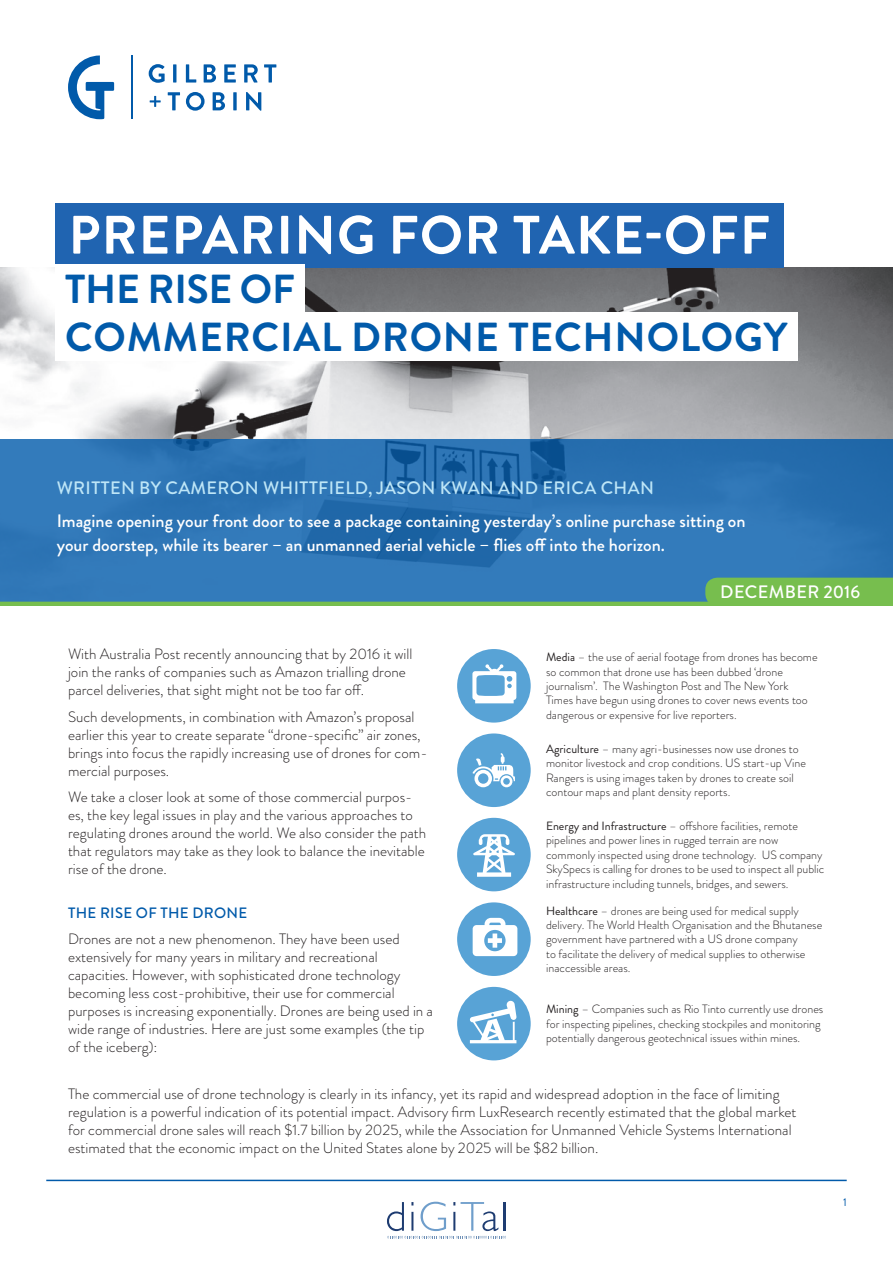
<style>
.page{position:relative;width:893px;height:1263px;background:#fff}
.page>*{position:absolute;margin:0;border:0;box-sizing:border-box;transform-origin:0 0}
.Shaded_Header__Blue{font:700 54px "Brandon Grotesque";letter-spacing:.02em;color:#fff}
.Shaded_Header__White{font:700 40.5px "Brandon Grotesque";letter-spacing:.02em;color:#015aaa}
.Shaded_Header__White-2{font:700 40.5px "Brandon Grotesque";letter-spacing:-.005em;color:#015aaa}
.Cover_Sub-SubHead_on{font:500 18px/24px "Brandon Grotesque";color:#fff}
.Cover_Sub-SubHead_on-2{font:500 18px "Brandon Grotesque";letter-spacing:.02em;color:#bee6f7}
.Date_Lozenge{font:500 18px "Brandon Grotesque";letter-spacing:.02em;color:#fff}
.Fact_Sheet___Bullet{font:300 15px/18px "Brandon Grotesque";color:#231f20}
.Fact_Sheet___Body_Co{font:300 15px/18px "Brandon Grotesque";color:#231f20}
.Fact_Sheet___Sub_Hea{font:500 15px "Brandon Grotesque";letter-spacing:.02em;color:#015aaa}
.Fact_Sheet___Body_Co-2{font:300 12px/14.4px "Brandon Grotesque";color:#231f20}
.C__Header{font:11.25px "Brandon Grotesque";color:#015aaa}
.s1{font-weight:400}
</style>
<div class="page">
<img style="left:0;top:268px;width:893px;height:171px">
<svg style="left:0;top:439px;width:893px;height:139px;background:#2b73b3"></svg>
<svg style="left:149px;top:64px;width:16px;height:19px"></svg>
<hr style="left:173px;top:64px;width:3px;height:19px;background:#015aaa">
<svg style="left:186px;top:64px;width:10px;height:19px"></svg>
<svg style="left:204px;top:64px;width:12px;height:19px"></svg>
<svg style="left:224px;top:64px;width:12px;height:19px"></svg>
<svg style="left:244px;top:64px;width:14px;height:19px"></svg>
<svg style="left:264px;top:64px;width:12px;height:19px"></svg>
<svg style="left:150px;top:96px;width:11px;height:11px"></svg>
<svg style="left:168px;top:92px;width:12px;height:18px"></svg>
<svg style="left:186px;top:92px;width:19px;height:19px"></svg>
<svg style="left:213px;top:92px;width:12px;height:18px"></svg>
<svg style="left:233px;top:92px;width:4px;height:18px"></svg>
<svg style="left:246px;top:92px;width:15px;height:19px"></svg>
<svg style="left:68px;top:56px;width:46px;height:63px"></svg>
<hr style="left:131px;top:56px;width:1px;height:63px;background:#015aaa">
<svg style="left:0;top:578px;width:893px;height:28px;background:#499096"></svg>
<div style="left:55px;top:203px;width:729px;height:65px;background:#2064b1"></div>
<div style="left:55px;top:313px;width:742px;height:48px;background:#fff"></div>
<div style="left:55px;top:265px;width:250px;height:48px;background:#fff"></div>
<hr style="left:46px;top:1180px;width:801px;height:1px;background:#015aaa">
<svg style="left:387px;top:1202px;width:119px;height:36px"></svg>
<hr style="left:504px;top:1202px;width:2px;height:29px;background:#1e3c71">
<div style="left:457px;top:649px;width:74px;height:74px;background:#58a3d6;border-radius:50%"></div>
<div style="left:457px;top:733px;width:74px;height:74px;background:#58a3d6;border-radius:50%"></div>
<div style="left:457px;top:818px;width:74px;height:73px;background:#58a3d6;border-radius:50%"></div>
<div style="left:457px;top:902px;width:74px;height:74px;background:#58a3d6;border-radius:50%"></div>
<div style="left:457px;top:987px;width:74px;height:73px;background:#58a3d6;border-radius:50%"></div>
<svg style="left:472px;top:664px;width:44px;height:39px"></svg>
<svg style="left:472px;top:753px;width:43px;height:34px"></svg>
<svg style="left:470px;top:1000px;width:47px;height:43px"></svg>
<svg style="left:473px;top:834px;width:42px;height:43px"></svg>
<svg style="left:473px;top:918px;width:44px;height:38px"></svg>
<p class="Shaded_Header__Blue" style="left:68px;top:197px;width:703px">PREPARING FOR TAKE-OFF</p>
<p class="Shaded_Header__White-2" style="left:65px;top:260px;width:231px">THE RISE OF</p>
<p class="Shaded_Header__White" style="left:65px;top:308px;width:724px">COMMERCIAL DRONE TECHNOLOGY</p>
<p class="Cover_Sub-SubHead_on-2" style="left:57px;top:475px;width:599px">WRITTEN BY CAMERON WHITTFIELD, JASON KWAN AND ERICA CHAN</p>
<p class="Cover_Sub-SubHead_on" style="left:57px;top:509px;width:690px">Imagine opening your front door to see a package containing yesterday’s online purchase sitting on your doorstep, while its bearer – an unmanned aerial vehicle – flies off into the horizon.</p>
<p class="Fact_Sheet___Body_Co" style="left:68px;top:645px;width:346px">With Australia Post recently announcing that by 2016 it will join the ranks of companies such as Amazon trialling drone parcel deliveries, that sight might not be too far off.</p>
<p class="Fact_Sheet___Body_Co" style="left:68px;top:708px;width:361px">Such developments, in combination with Amazon’s proposal earlier this year to create separate “drone-specific” air zones, brings into focus the rapidly increasing use of drones for com&shy;mercial purposes.</p>
<p class="Fact_Sheet___Body_Co" style="left:68px;top:788px;width:360px">We take a closer look at some of those commercial purpos&shy;es, the key legal issues in play and the various approaches to regulating drones around the world. We also consider the path that regulators may take as they look to balance the inevitable rise of the drone.</p>
<p class="Fact_Sheet___Sub_Hea" style="left:68px;top:902px;width:181px">THE RISE OF THE DRONE</p>
<p class="Fact_Sheet___Bullet" style="left:68px;top:930px;width:366px">Drones are not a new phenomenon. They have been used extensively for many years in military and recreational capacities. However, with sophisticated drone technology becoming less cost-prohibitive, their use for commercial purposes is increasing exponentially. Drones are being used in a wide range of industries. Here are just some examples (the tip of the iceberg):</p>
<p class="Date_Lozenge" style="left:720px;top:579px;width:141px">DECEMBER 2016</p>
<p class="Fact_Sheet___Body_Co-2" style="left:546px;top:650px;width:273px"><span class="s1">Media</span> – the use of aerial footage from drones has become so common that drone use has been dubbed ‘drone journalism’. The Washington Post and The New York Times have begun using drones to cover news events too dangerous or expensive for live reporters.</p>
<p class="Fact_Sheet___Body_Co-2" style="left:546px;top:741px;width:261px"><span class="s1">Agriculture</span> – many agri-businesses now use drones to monitor livestock and crop conditions. US start-up Vine Rangers is using images taken by drones to create soil contour maps and plant density reports.</p>
<p class="Fact_Sheet___Body_Co-2" style="left:546px;top:819px;width:280px"><span class="s1">Energy and Infrastructure</span> – offshore facilities, remote pipelines and power lines in rugged terrain are now commonly inspected using drone technology. US company SkySpecs is calling for drones to be used to inspect all public infrastructure including tunnels, bridges, and sewers.</p>
<p class="Fact_Sheet___Body_Co-2" style="left:546px;top:903px;width:278px"><span class="s1">Healthcare</span> – drones are being used for medical supply delivery. The World Health Organisation and the Bhutanese government have partnered with a US drone company<br>to facilitate the delivery of medical supplies to otherwise inaccessible areas.</p>
<p class="Fact_Sheet___Body_Co-2" style="left:546px;top:1002px;width:279px"><span class="s1">Mining</span> – Companies such as Rio Tinto currently use drones for inspecting pipelines, checking stockpiles and monitoring potentially dangerous geotechnical issues within mines.</p>
<p class="Fact_Sheet___Bullet" style="left:68px;top:1085px;width:730px">The commercial use of drone technology is clearly in its infancy, yet its rapid and widespread adoption in the face of limiting regulation is a powerful indication of its potential impact. Advisory firm LuxResearch recently estimated that the global market for commercial drone sales will reach $1.7 billion by 2025, while the Association for Unmanned Vehicle Systems International estimated that the economic impact on the United States alone by 2025 will be $82 billion.</p>
<p class="C__Header" style="left:843px;top:1195px;width:5px">1</p>
</div>
